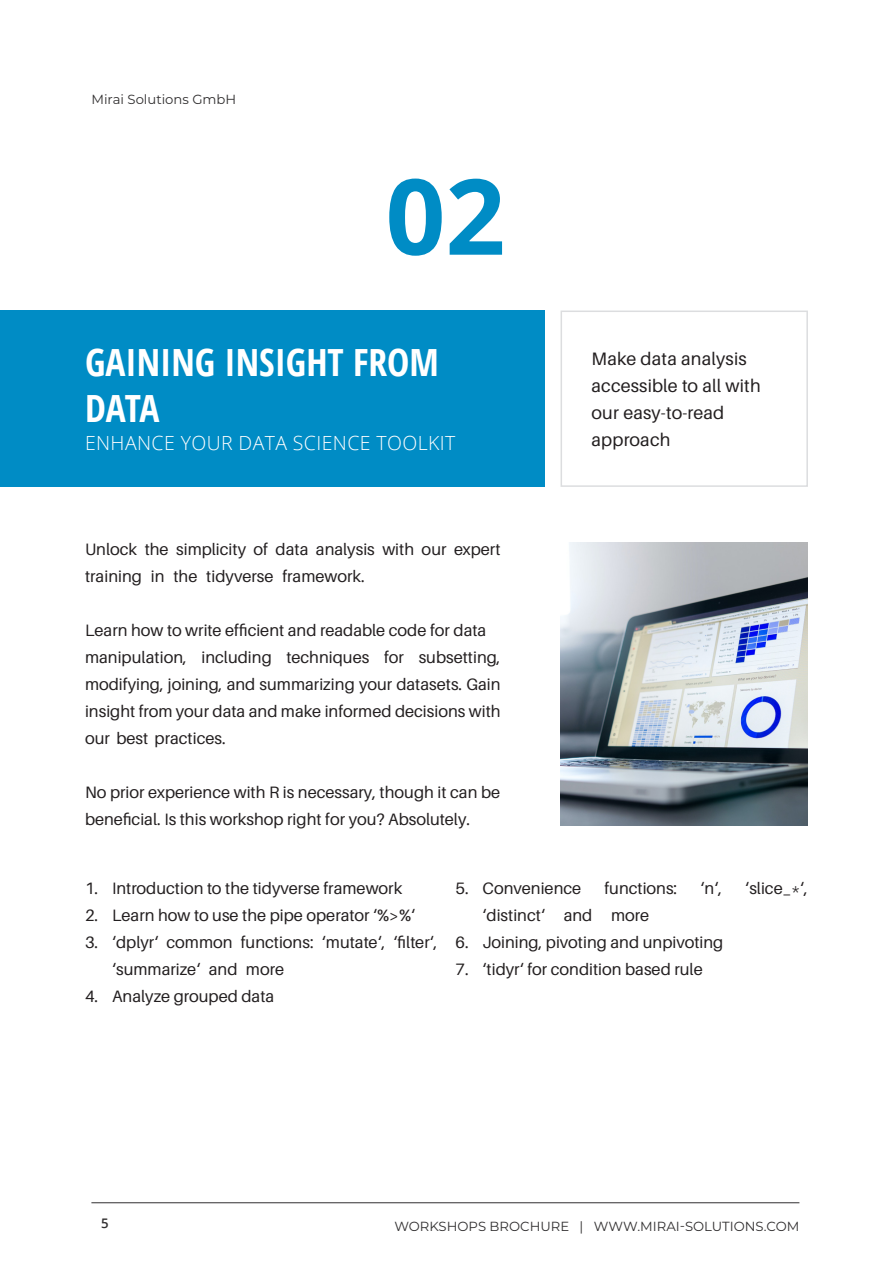
<style>
.page{position:relative;width:893px;height:1263px;background:#fff}
.page>*{position:absolute;margin:0;border:0;box-sizing:border-box;transform-origin:0 0}
.t1{font:700 105px "Open Sans";color:#008cc5}
.t2{font:700 condensed 37.5px/46.5px "Open Sans";color:#fff}
.t3{font:300 19.5px "Open Sans";letter-spacing:.02em;color:#fff}
.t4{font:18px "Aileron";letter-spacing:.01em;color:#231f20}
.t5{font:16.5px/27px "Aileron";color:#231f20}
.t6{font:13.2px "Montserrat";color:#312f30}
.t7{font:600 13.2px "Open Sans";color:#312f30}
</style>
<div class="page">
<div style="left:0;top:310px;width:544px;height:177px;background:#008cc5"></div>
<div style="left:561px;top:310px;width:247px;height:177px;border:2px solid #dcdddf"></div>
<img style="left:561px;top:543px;width:246px;height:282px">
<hr style="left:91px;top:1202px;width:708px;height:1px;background:#312f30">
<p class="t6" style="left:91px;top:90px;width:146px">Mirai Solutions GmbH</p>
<p class="t1" style="left:385px;top:142px;width:121px">02</p>
<p class="t2" style="left:85px;top:338px;width:355px">GAINING INSIGHT FROM<br>DATA</p>
<p class="t3" style="left:85px;top:430px;width:372px">ENHANCE YOUR DATA SCIENCE TOOLKIT</p>
<p class="t5" style="left:85px;top:536px;width:417px">Unlock the simplicity of data analysis with our expert training in the tidyverse framework.</p>
<p class="t5" style="left:85px;top:617px;width:403px">Learn how to write efficient and readable code for data</p>
<p class="t5" style="left:85px;top:644px;width:417px;text-align:justify">manipulation, including techniques for subsetting, modifying, joining, and summarizing your datasets. Gain insight from your data and make informed decisions with our best practices.</p>
<p class="t5" style="left:85px;top:779px;width:417px">No prior experience with R is necessary, though it can be</p>
<p class="t5" style="left:85px;top:806px;width:387px">beneficial. Is this workshop right for you? Absolutely.</p>
<p class="t4" style="left:592px;top:349px;width:157px">Make data analysis</p>
<p class="t4" style="left:592px;top:376px;width:171px">accessible to all with</p>
<p class="t4" style="left:592px;top:403px;width:134px">our easy-to-read</p>
<p class="t4" style="left:592px;top:430px;width:80px">approach</p>
<p class="t5" style="left:85px;top:875px;width:319px">1. Introduction to the tidyverse framework</p>
<p class="t5" style="left:85px;top:902px;width:332px">2. Learn how to use the pipe operator ‘%&gt;%‘</p>
<p class="t5" style="left:112px;top:929px;width:327px;text-indent:-27px">3. ‘dplyr‘ common functions: ‘mutate‘, ‘filter‘, ‘summarize‘ and more</p>
<p class="t5" style="left:85px;top:983px;width:191px">4. Analyze grouped data</p>
<p class="t5" style="left:455px;top:875px;width:127px">5. Convenience</p>
<p class="t5" style="left:604px;top:875px;width:74px">functions:</p>
<p class="t5" style="left:700px;top:875px;width:23px">‘n‘,</p>
<p class="t5" style="left:745px;top:875px;width:64px">‘slice_*‘,</p>
<p class="t5" style="left:482px;top:902px;width:168px">‘distinct‘ and more</p>
<p class="t5" style="left:455px;top:929px;width:269px">6. Joining, pivoting and unpivoting</p>
<p class="t5" style="left:455px;top:956px;width:249px">7. ‘tidyr‘ for condition based rule</p>
<p class="t7" style="left:101px;top:1214px;width:9px">5</p>
<p class="t6" style="left:394px;top:1217px;width:406px">WORKSHOPS BROCHURE | WWW.MIRAI-SOLUTIONS.COM</p>
</div>
